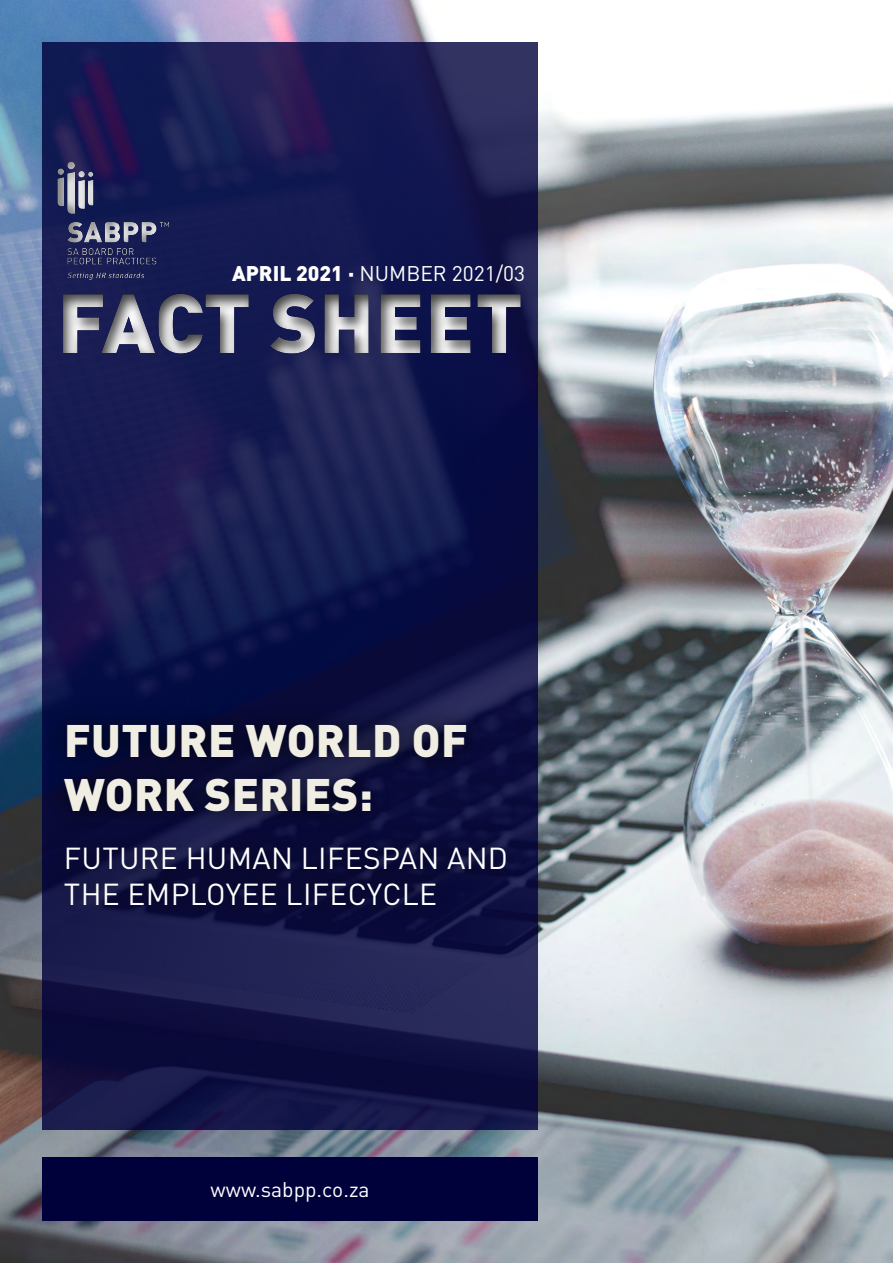
<style>
.page{position:relative;width:893px;height:1263px;background:#fff}
.page>*{position:absolute;margin:0;border:0;box-sizing:border-box;transform-origin:0 0}
.t1{font:900 82.5px "DIN Pro";color:#fff}
.SABPP_Body_text{font:900 45px/54px "DIN Pro";letter-spacing:.01em;color:#f0eee2}
.SABPP_Body_text-2{font:30px/36px "DIN Pro";letter-spacing:.01em;color:#fff}
.SABPP_Body_text-3{font:21px "DIN Pro";color:#fff}
.s1{font-weight:900}
</style>
<div class="page">
<img style="left:0;top:0;width:893px;height:1263px">
<div style="left:43px;top:1157px;width:495px;height:63px;background:#00003b"></div>
<svg style="left:43px;top:43px;width:495px;height:1087px;background:#16184c"></svg>
<div style="left:44px;top:703px;width:443px;height:131px;background:#000;opacity:.8"></div>
<div style="left:33px;top:143px;width:161px;height:139px;background:#000;opacity:.45"></div>
<div style="left:30px;top:266px;width:592px;height:167px;background:#000;opacity:.75"></div>
<div style="left:39px;top:819px;width:494px;height:114px;background:#000;opacity:.8"></div>
<p class="SABPP_Body_text-3" style="left:232px;top:260px;width:295px"><span class="s1">APRIL 2021 ·</span> NUMBER 2021/03</p>
<h1 class="t1" style="left:57px;top:267px;width:468px">FACT SHEET</h1>
<p class="SABPP_Body_text" style="left:64px;top:712px;width:405px">FUTURE WORLD OF<br>WORK SERIES:</p>
<p class="SABPP_Body_text-2" style="left:64px;top:838px;width:446px">FUTURE HUMAN LIFESPAN AND<br>THE EMPLOYEE LIFECYCLE</p>
<p class="SABPP_Body_text-3" style="left:211px;top:1175px;width:161px">www.sabpp.co.za</p>
</div>
